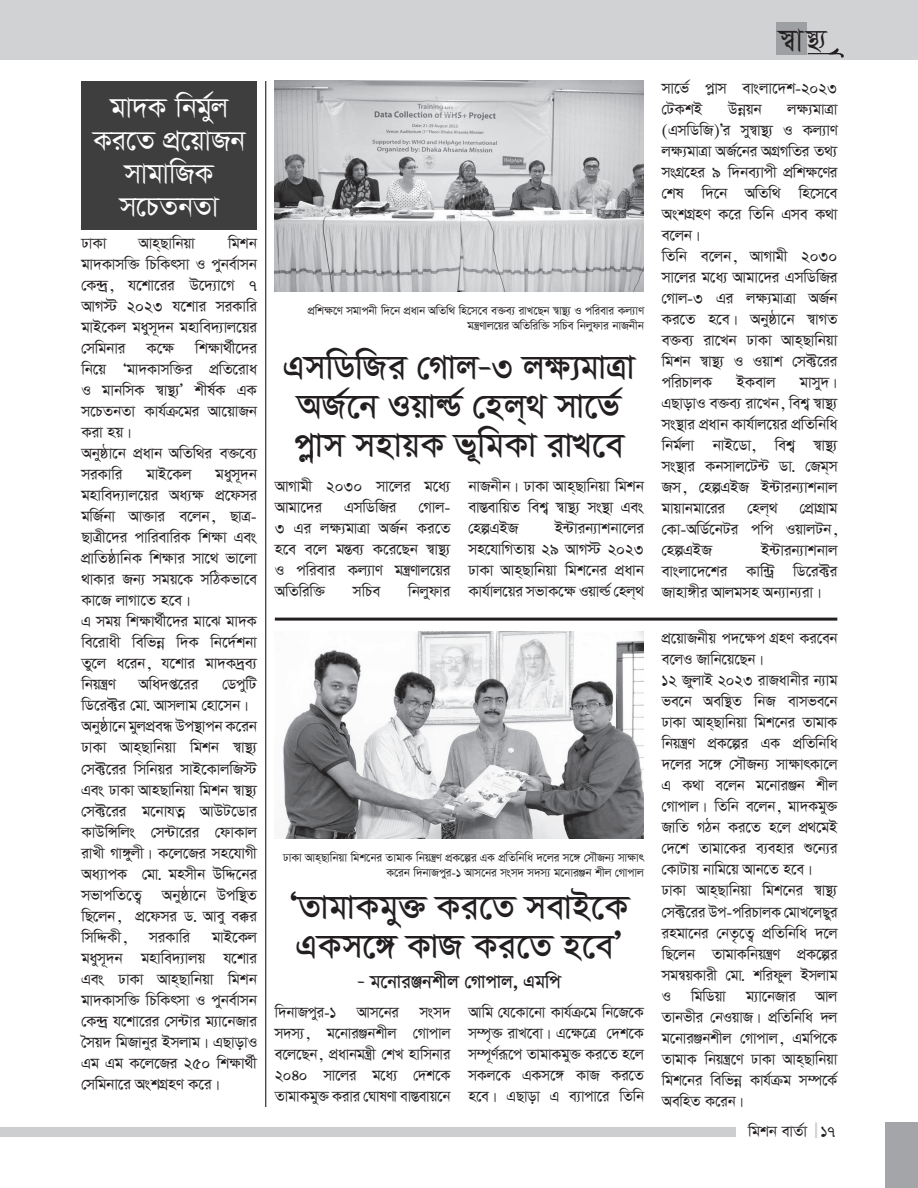
<style>
.page{position:relative;width:918px;height:1188px;background:#fff}
.page>*{position:absolute;margin:0;border:0;box-sizing:border-box;transform-origin:0 0}
.t1{font:39px/39px "Tangon Mota MJ";color:#231f20;text-align:justify}
.t2{font:37.5px "Sutonny MJ";color:#231f20}
.t3{font:33px/33px "Sutonny MJ";color:#fff;text-align:center}
.t4{font:21px "Tangon Mota MJ";color:#231f20}
.t5{font:18px/21px "Sutonny MJ";color:#231f20}
.t6{font:13.5px/15px "Sutonny MJ";color:#231f20;text-align:right}
.s1{font-size:30px}
</style>
<div class="page">
<div style="left:0;top:0;width:918px;height:59px;background:#d1d2d4"></div>
<div style="left:0;top:1127px;width:735px;height:9px;background:#cdced0"></div>
<svg style="left:815px;top:1123px;width:2px;height:15px"></svg>
<div style="left:886px;top:1122px;width:32px;height:66px;background:#a4a5a9"></div>
<hr style="left:275px;top:618px;width:562px;height:3px;background:#231f20">
<img style="left:274px;top:81px;width:370px;height:211px">
<img style="left:283px;top:631px;width:361px;height:207px">
<div style="left:81px;top:81px;width:176px;height:149px;background:#3e3e3f"></div>
<hr style="left:265px;top:81px;width:1px;height:1026px;background:#231f20">
<div style="left:776px;top:22px;width:31px;height:33px;background:#9d9fa2"></div>
<svg style="left:808px;top:48px;width:36px;height:10px"></svg>
<h3 class="t3" style="left:93px;top:91px;width:153px">GV`K WBG©YJ<br>KI‡Z CÖ‡QVRB<br>MVGVWRK<br>M‡PZBZV</h3>
<p class="t5" style="left:81px;top:233px;width:177px;text-indent:147px">WGKB<br>GV`KVMW³ WPWKRMV I CYBE©VMB †K›`ª, H‡KV‡II D‡`¨V‡M 7<br>AVM÷ 2023 H‡KVI MIKVWI<br>GVB‡KJ GAYM~`B GNVWE`¨VJ‡QI †MWGBVI K‡¶ WK¶V_©X‡`I<br>WB‡Q ÔGV`KVMW³I CÖWZ‡IVA<br>I GVBWMK ¯^V¯’¨Õ KXL©K GK<br>M‡PZBZV KVH©Μ‡GI AV‡QVRB<br>KIV NQ|<br>ABYÔV‡B CÖAVB AWZW_I E³‡E¨<br>MIKVWI</p>
<p class="t5" style="left:81px;top:233px;width:26px">XVKV</p>
<p class="t5" style="left:139px;top:233px;width:58px">AVN&amp;QVWBQV</p>
<p class="t5" style="left:147px;top:464px;width:46px">GVB‡KJ</p>
<p class="t5" style="left:81px;top:464px;width:177px;text-indent:134px">GAYM~`B<br>GNVWE`¨VJ‡QI AA¨¶ CÖ‡DMI<br>GWR©BV AV³VI E‡JB, QVÎ-<br>QVÎX‡`I CVWIEVWIK WK¶V GES<br>CÖVWZÔVWBK WK¶VI MV‡_ FV‡JV _VKVI RB¨ MGQ‡K MWVKFV‡E<br>KV‡R JVMV‡Z N‡E|<br>G MGQ WK¶V_©X‡`I GV‡S GV`K<br>WE‡IVAX WEWFBŒ W`K WB‡`©KBV<br>ZY‡J A‡IB, H‡KVI GV`K`ªE¨<br>WBQŠ¿Y AWA`ß‡II</p>
<p class="t5" style="left:81px;top:674px;width:185px;text-indent:141px">†WCYWU<br>WW‡I±I †GV. AVMJVG †NV‡MB|<br>ABYÔV‡B GYJCÖEÜ DC¯’VCB K‡IB<br>XVKV AVN&amp;QVWBQV WGKB ¯^V¯’¨ †M±‡II WMWBQI MVB‡KVJWR÷<br>GES XVKV AVNQVWBQV WGKB ¯^V¯’¨ †M±‡II G‡BVHZŒ AVDU‡WVI<br>KVDWÝWJS †M›UV‡II †DVKVJ<br>IVLX MV½YJX| K‡J‡RI MN‡HVMX<br>AA¨VCK †GV. GNMXB DWÏ‡BI<br>MFVCWZ‡Z¡ ABYÔV‡B DCW¯’Z<br>WQ‡JB, CÖ‡DMI W. AVEY E°I<br>WMWÏKX, MIKVWI GVB‡KJ<br>GAYM~`B GNVWE`¨VJQ H‡KVI<br>GES XVKV AVN&amp;QVWBQV WGKB<br>GV`KVMW³ WPWKRMV I CYBE©VMB †K›`ªH‡KV‡II †M›UVI G¨V‡BRVI ˆMQ` WGRVBYI BMJVG| GQVOVI<br>GG GG K‡J‡RI 250 WK¶V_©X †MWGBV‡I ASKMÖNY K‡I|</p>
<p class="t6" style="left:308px;top:303px;width:338px">CÖWKŸ‡Y MGVCBX W`‡B CÖAVB AWZW_ WN‡M‡E E³E¨ IVL‡QB ¯^V¯’¨ I CWIEVI KJ¨VY<br>GŠ¿YVJ‡QI AWZWIW³ MWPE WBJYDVI BVRBXB</p>
<h1 class="t1" style="left:283px;top:349px;width:353px">GMWWWRI †MVJ-3 J¶¨GVÎV AR©‡B IQVÌ©†NJ&amp;_ MV‡F© CØVM MNVQK F~WGKV IVL‡E</h1>
<p class="t5" style="left:275px;top:476px;width:177px">AVMVGX 2030 MV‡JI G‡A¨<br>AVGV‡`I</p>
<p class="t5" style="left:344px;top:497px;width:54px">GMWWWRI</p>
<p class="t5" style="left:275px;top:497px;width:181px;text-indent:144px">†MVJ-<br>3 GI J¶¨GVÎV AR©B KI‡Z<br>N‡E E‡J GŠÍE¨ K‡I‡QB ¯^V¯’¨<br>I CWIEVI KJ¨VY GŠ¿YVJ‡QI<br>AWZWIW³</p>
<p class="t5" style="left:353px;top:581px;width:29px">MWPE</p>
<p class="t5" style="left:408px;top:581px;width:44px">WBJYDVI</p>
<p class="t5" style="left:468px;top:476px;width:177px;text-align:justify">BVRBXB| XVKV AVN&amp;QVWBQV WGKB EV¯ÍEVWQZ WEK¦ ¯^V¯’¨ MS¯’V GES †NÍGBR</p>
<p class="t5" style="left:468px;top:518px;width:178px;text-align:justify;text-indent:87px">B›UVIB¨VKBV‡JI MN‡HVWMZVQ 29 AVM÷ 2023<br>XVKV AVN&amp;QVWBQV WGK‡BI CÖAVB KVH©VJ‡QI MFVK‡¶ IQVÌ©†NJ&amp;_</p>
<p class="t6" style="left:283px;top:850px;width:362px">XVKV AVN&amp;QVWBQV WGK‡BI ZVGVK WBQŠ¿Y CÖK‡ÍI GK CÖWZWBWA `‡JI M‡½ †MŠRB¨ MV¶VR<br>K‡IB W`BVRCYI-1 AVM‡BI MSM` M`M¨ G‡BVIÄB KXJ †MVCVJ</p>
<h1 class="t1" style="left:289px;top:889px;width:340px">ÔZVGVKGY³ KI‡Z MEVB‡K<br>GKM‡½ KVR KI‡Z N‡EÕ</h1>
<p class="t4" style="left:357px;top:969px;width:205px">- G‡BVIÄBKXJ †MVCVJ, GGWC</p>
<p class="t5" style="left:275px;top:1001px;width:177px;text-align:justify">W`BVRCYI-1 AVM‡BI MSM` M`M¨, G‡BVIÄBKXJ †MVCVJ E‡J‡QB, CÖAVBGŠ¿X†KL NVWMBVI 2040 MV‡JI G‡A¨ †`K‡K ZVGVKGY³ KIVI †NVLYV EV¯ÍEVQ‡B</p>
<p class="t5" style="left:468px;top:1001px;width:177px;text-align:justify">AVWG †H‡KV‡BV KVH©Μ‡G WB‡R‡K M¤Ú„³ IVL‡EV| G‡¶‡Î †`K‡K M¤Ú~Y©IƑ‡C ZVGVKGY³ KI‡Z N‡J MKJ‡K GKM‡½ KVR KI‡Z N‡E| GQVOV G E¨VCV‡I WZWB</p>
<h2 class="t2" style="left:779px;top:14px;width:55px">¯^V<span class="s1">¯’¨</span></h2>
<p class="t5" style="left:662px;top:78px;width:177px">MV‡F© CØVM EVSJV‡`K-2023 †UKKB</p>
<p class="t5" style="left:728px;top:99px;width:35px">DBŒQB</p>
<p class="t5" style="left:662px;top:99px;width:179px;text-indent:126px">J¶¨GVÎV (GMWWWR)ÕI MY¯^V¯’¨ I KJ¨VY<br>J¶¨GVÎV AR©‡BI AMÖMWZI Z_¨<br>MSMÖ‡NI 9 W`BE¨VCX CÖWK¶‡YI †KL W`‡B AWZW_ WN‡M‡E<br>ASKMÖNY K‡I WZWB GME K_V<br>E‡JB|<br>WZWB E‡JB, AVMVGX 2030<br>MV‡JI G‡A¨ AVGV‡`I GMWWWRI †MVJ-3 GI J¶¨GVÎV AR©B<br>KI‡Z N‡E| ABYÔV‡B ¯^VMZ<br>E³E¨ IV‡LB XVKV AVN&amp;QVWBQV<br>WGKB ¯^V¯’¨ I IQVK †M±‡II<br>CWIPVJK</p>
<p class="t5" style="left:737px;top:372px;width:40px">BKEVJ</p>
<p class="t5" style="left:662px;top:372px;width:181px;text-indent:138px">GVMY`|<br>GQVOVI E³E¨ IV‡LB, WEK¦¯^V¯’¨<br>MS¯’VI CÖAVB KVH©VJ‡QI CÖWZWBWA<br>WBG©JV BVB‡WV, WEK¦ ¯^V¯’¨<br>MS¯’VI KBMVJ‡U›U WV. †RG&amp;M<br>RM, †NÍGBR B›UVIB¨VKBVJ<br>GVQVBGV‡II †NJ&amp;_ †CÖVMÖVG †KV-AWW©‡BUI CWC IQVJUB, †NÍGBR</p>
<p class="t5" style="left:662px;top:540px;width:177px;text-align:justify;text-indent:99px">B›UVIB¨VKBVJ EVSJV‡`‡KI KVW›Uª WW‡I±I RVNV½XI AVJGMN AB¨VB¨IV|</p>
<p class="t5" style="left:662px;top:628px;width:183px">CÖ‡QVRBXQ C`‡¶C MÖNY KI‡EB<br>E‡JI RVWB‡Q‡QB|<br>12 RYJVB 2023 IVRAVBXI B¨VG<br>FE‡B AEW¯’Z WBR EVMFE‡B<br>XVKV AVN&amp;QVWBQV WGK‡BI ZVGVK<br>WBQŠ¿Y CÖK‡ÍI GK CÖWZWBWA `‡JI M‡½ †MŠRB¨ MV¶VRKV‡J<br>G K_V E‡JB G‡BVIÄB KXJ †MVCVJ| WZWB E‡JB, GV`KGY³<br>RVWZ MVB KI‡Z N‡J CÖ_‡GB †`‡K ZVGV‡KI E¨ENVI Ï‡B¨I †KVUVQ BVWG‡Q AVB‡Z N‡E|<br>XVKV AVN&amp;QVWBQV WGK‡BI ¯^V¯’¨ †M±‡II DC-CWIPVJK †GVL‡JQYI<br>INGV‡BI †BZ…‡Z¡ CÖWZWBWA `‡J<br>WQ‡JB ZVGVKWBQŠ¿Y CÖK‡ÍI<br>MGŠ^QKVIX †GV. KWIDYJ BMJVG<br>I WGWWQV G¨V‡BRVI AVJ<br>ZVBFXI †BIQVR| CÖWZWBWA `J<br>G‡BVIÄBKXJ †MVCVJ, GGWC‡K<br>ZVGVK WBQŠ¿‡Y XVKV AVN&amp;QVWBQV<br>WGK‡BI WEWFBŒ KVH©ΜG M¤Ú‡K©<br>AEWNZ K‡IB|</p>
<p class="t5" style="left:748px;top:1120px;width:88px">WGKB EVZ©V 17</p>
</div>
